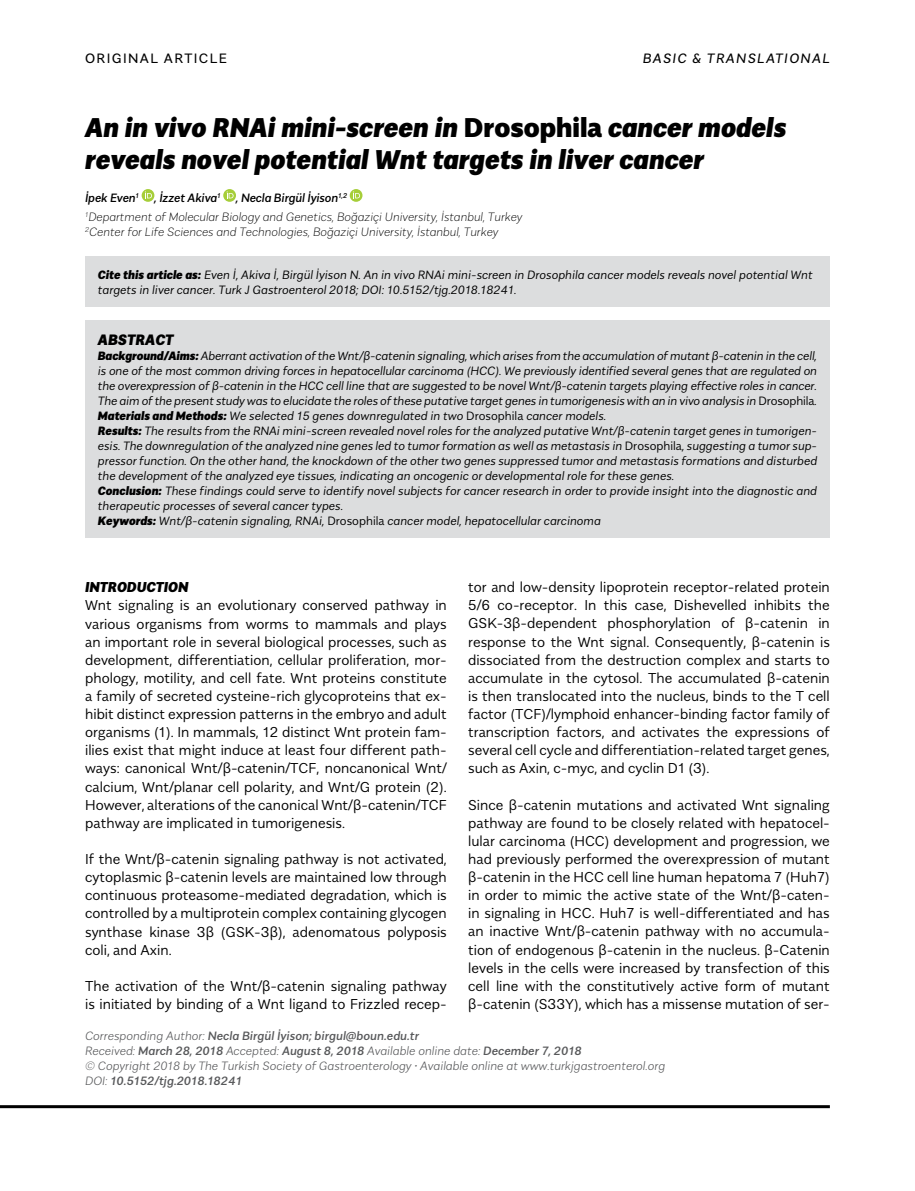
<style>
.page{position:relative;width:915px;height:1191px;background:#fff}
.page>*{position:absolute;margin:0;border:0;box-sizing:border-box;transform-origin:0 0}
.t1{font:italic 900 27px/31.5px "Alergia Normal";color:#000}
.t2{font:italic 900 15px "Alergia Normal";color:#000}
.t3{font:300 14.25px/18.1px "Alergia Normal";color:#000;text-align:justify}
.t4{font:italic 900 14.25px "Alergia Normal";color:#000}
.t5{font:italic 13.5px "Alergia Normal";letter-spacing:.1em;color:#000}
.t6{font:13.5px "Alergia Normal";letter-spacing:.1em;color:#000}
.t7{font:italic 300 12px/15px "Alergia Normal";color:#000}
.t8{font:italic 200 12px/15px "Alergia Normal";color:#58595b}
.t9{font:italic 300 expanded 12px/19.2px "Alergia Normal";color:#000}
.t10{font:italic 500 12px "Alergia Normal";letter-spacing:-.01em;color:#000}
.s1{font-style:normal}
.s2{font-weight:500;font-stretch:normal}
.s3{font-weight:900}
.s4{font-weight:500}
</style>
<div class="page">
<svg style="left:142px;top:189px;width:12px;height:13px"></svg>
<svg style="left:145px;top:191px;width:7px;height:7px"></svg>
<svg style="left:223px;top:189px;width:13px;height:13px"></svg>
<svg style="left:226px;top:191px;width:7px;height:7px"></svg>
<svg style="left:349px;top:189px;width:13px;height:13px"></svg>
<svg style="left:353px;top:191px;width:7px;height:7px"></svg>
<div style="left:85px;top:321px;width:744px;height:217px;background:#dcddde"></div>
<hr style="left:0;top:1105px;width:829px;height:3px;background:#000">
<div style="left:85px;top:256px;width:744px;height:50px;background:#dcddde"></div>
<p class="t6" style="left:85px;top:48px;width:143px">ORIGINAL ARTICLE</p>
<p class="t5" style="left:642px;top:48px;width:188px">BASIC &amp; TRANSLATIONAL</p>
<h1 class="t1" style="left:85px;top:109px;width:702px">An in vivo RNAi mini-screen in <span class="s1">Drosophila</span> cancer models reveals novel potential Wnt targets in liver cancer</h1>
<p class="t10" style="left:85px;top:188px;width:56px">İpek Even<sup>1</sup></p>
<p class="t10" style="left:154px;top:188px;width:68px">, İzzet Akiva<sup>1</sup></p>
<p class="t9" style="left:85px;top:187px;width:438px;text-indent:151px"><span class="s2">, Necla Birgül İyison</span><sup>1,2<br></sup><sup>1</sup>Department of Molecular Biology and Genetics, Boğaziçi University, İstanbul, Turkey</p>
<p class="t9" style="left:85px;top:221px;width:414px"><sup>2</sup>Center for Life Sciences and Technologies, Boğaziçi University, İstanbul, Turkey</p>
<p class="t7" style="left:98px;top:266px;width:716px"><span class="s3">Cite this article as:</span> Even İ, Akiva İ, Birgül İyison N. An in vivo RNAi mini-screen in Drosophila cancer models reveals novel potential Wnt targets in liver cancer. Turk J Gastroenterol 2018; DOI: 10.5152/tjg.2018.18241.</p>
<p class="t2" style="left:98px;top:328px;width:77px">ABSTRACT</p>
<p class="t7" style="left:98px;top:348px;width:720px"><span class="s3">Background/Aims:</span> Aberrant activation of the Wnt/β-catenin signaling, which arises from the accumulation of mutant β-catenin in the cell, is one of the most common driving forces in hepatocellular carcinoma (HCC). We previously identified several genes that are regulated on the overexpression of β-catenin in the HCC cell line that are suggested to be novel Wnt/β-catenin targets playing effective roles in cancer.<br>The aim of the present study was to elucidate the roles of these putative target genes in tumorigenesis with an in vivo analysis in <span class="s1">Drosophila</span>.<br><span class="s3">Materials and Methods:</span> We selected 15 genes downregulated in two <span class="s1">Drosophila</span> cancer models.<br><span class="s3">Results:</span> The results from the RNAi mini-screen revealed novel roles for the analyzed putative Wnt/β-catenin target genes in tumorigen&shy;esis. The downregulation of the analyzed nine genes led to tumor formation as well as metastasis in <span class="s1">Drosophila</span>, suggesting a tumor sup&shy;pressor function. On the other hand, the knockdown of the other two genes suppressed tumor and metastasis formations and disturbed the development of the analyzed eye tissues, indicating an oncogenic or developmental role for these genes.<br><span class="s3">Conclusion:</span> These findings could serve to identify novel subjects for cancer research in order to provide insight into the diagnostic and therapeutic processes of several cancer types.<br><span class="s3">Keywords:</span> Wnt/β-catenin signaling, RNAi, <span class="s1">Drosophila</span> cancer model, hepatocellular carcinoma</p>
<p class="t4" style="left:85px;top:575px;width:105px">INTRODUCTION</p>
<p class="t3" style="left:85px;top:595px;width:363px">Wnt signaling is an evolutionary conserved pathway in various organisms from worms to mammals and plays an important role in several biological processes, such as development, differentiation, cellular proliferation, mor&shy;phology, motility, and cell fate. Wnt proteins constitute a family of secreted cysteine-rich glycoproteins that ex&shy;hibit distinct expression patterns in the embryo and adult organisms (1). In mammals, 12 distinct Wnt protein fam&shy;ilies exist that might induce at least four different path&shy;ways: canonical Wnt/β-catenin/TCF, noncanonical Wnt/ calcium, Wnt/planar cell polarity, and Wnt/G protein (2).<br>However, alterations of the canonical Wnt/β-catenin/TCF pathway are implicated in tumorigenesis.</p>
<p class="t3" style="left:85px;top:849px;width:363px">If the Wnt/β-catenin signaling pathway is not activated, cytoplasmic β-catenin levels are maintained low through continuous proteasome-mediated degradation, which is controlled by a multiprotein complex containing glycogen synthase kinase 3β (GSK-3β), adenomatous polyposis coli, and Axin.</p>
<p class="t3" style="left:85px;top:975px;width:363px">The activation of the Wnt/β-catenin signaling pathway is initiated by binding of a Wnt ligand to Frizzled recep-</p>
<p class="t3" style="left:468px;top:577px;width:363px">tor and low-density lipoprotein receptor-related protein 5/6 co-receptor. In this case, Dishevelled inhibits the GSK-3β-dependent phosphorylation of β-catenin in response to the Wnt signal. Consequently, β-catenin is dissociated from the destruction complex and starts to accumulate in the cytosol. The accumulated β-catenin is then translocated into the nucleus, binds to the T cell factor (TCF)/lymphoid enhancer-binding factor family of transcription factors, and activates the expressions of several cell cycle and differentiation-related target genes, such as Axin, c-myc, and cyclin D1 (3).</p>
<p class="t3" style="left:468px;top:794px;width:363px">Since β-catenin mutations and activated Wnt signaling pathway are found to be closely related with hepatocel&shy;lular carcinoma (HCC) development and progression, we had previously performed the overexpression of mutant β-catenin in the HCC cell line human hepatoma 7 (Huh7) in order to mimic the active state of the Wnt/β-caten&shy;in signaling in HCC. Huh7 is well-differentiated and has an inactive Wnt/β-catenin pathway with no accumula&shy;tion of endogenous β-catenin in the nucleus. β-Catenin levels in the cells were increased by transfection of this cell line with the constitutively active form of mutant β-catenin (S33Y), which has a missense mutation of ser-</p>
<p class="t8" style="left:85px;top:1027px;width:581px">Corresponding Author: <span class="s4">Necla Birgül İyison; birgul@boun.edu.tr<br></span>Received: <span class="s4">March 28, 2018</span> Accepted: <span class="s4">August 8, 2018</span> Available online date: <span class="s4">December 7, 2018<br></span>© Copyright 2018 by The Turkish Society of Gastroenterology • Available online at www.turkjgastroenterol.org DOI: <span class="s4">10.5152/tjg.2018.18241</span></p>
</div>
